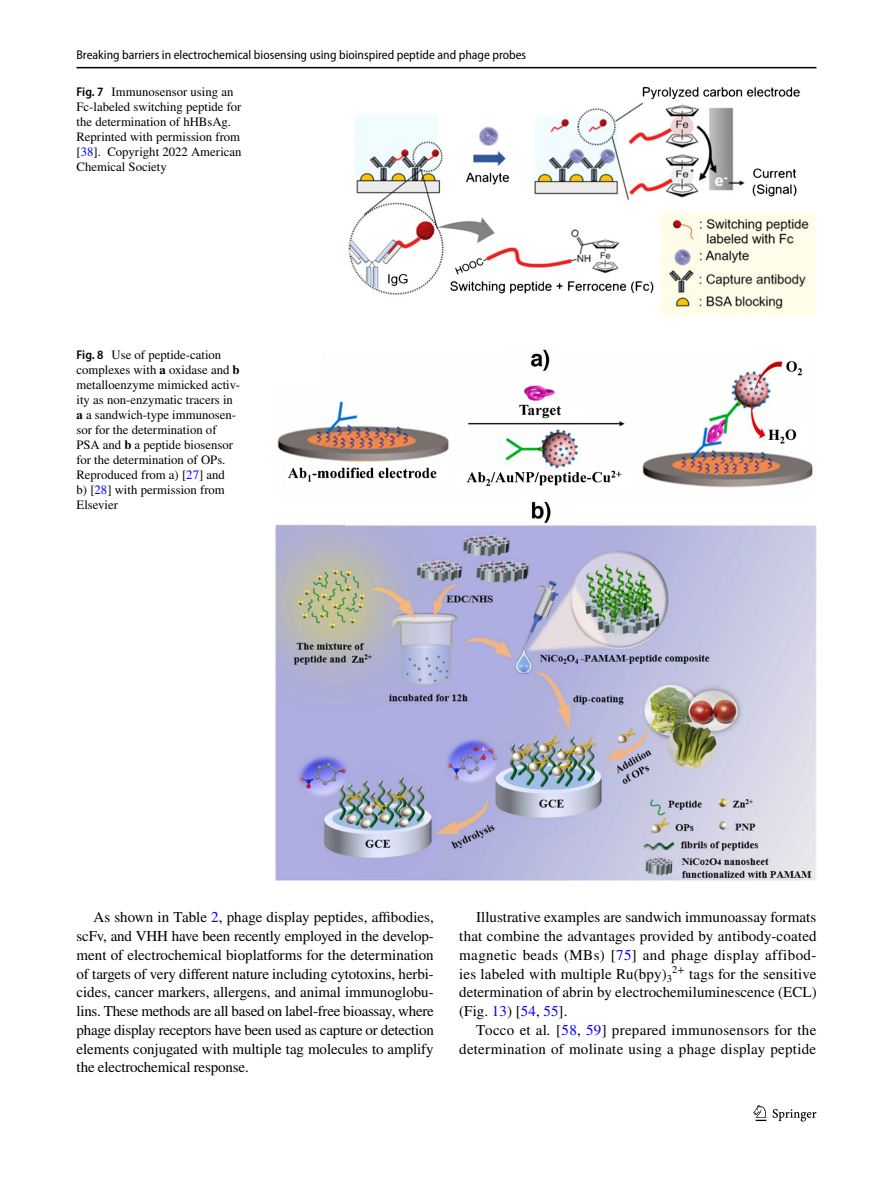
<style>
.page{position:relative;width:893px;height:1187px;background:#fff}
.page>*{position:absolute;margin:0;border:0;box-sizing:border-box;transform-origin:0 0}
.t1{font:15px/18.8px "STIX";color:#000;text-align:justify}
.t2{font:15px/18.8px "STIX";letter-spacing:.02em;color:#000;text-align:right}
.t3{font:12.75px/15px "STIX";color:#000}
.t4{font:semi-condensed 12.75px "Myriad Pro";color:#000}
.s1{font-family:"Myriad Pro";font-weight:600;font-stretch:semi-condensed}
.s2{color:#00f}
.s3{font-weight:700}
.s4{font-style:italic}
</style>
<div class="page">
<hr style="left:77px;top:67px;width:739px;height:1px;background:#000">
<svg style="left:753px;top:1105px;width:13px;height:15px"></svg>
<svg style="left:773px;top:1109px;width:43px;height:12px"></svg>
<img style="left:349px;top:87px;width:467px;height:230px">
<img style="left:275px;top:349px;width:541px;height:532px">
<p class="t4" style="left:77px;top:48px;width:451px">Breaking barriers in electrochemical biosensing using bioinspired peptide and phage probes</p>
<p class="t3" style="left:77px;top:85px;width:167px"><span class="s1">Fig. 7</span> Immunosensor using an<br>Fc-labeled switching peptide for the determination of hHBsAg.<br>Reprinted with permission from [<span class="s2">38</span>]. Copyright 2022 American<br>Chemical Society</p>
<p class="t3" style="left:77px;top:348px;width:165px"><span class="s1">Fig. 8</span> Use of peptide-cation complexes with <span class="s3">a</span> oxidase and <span class="s3">b </span>metalloenzyme mimicked activ&shy;ity as non-enzymatic tracers in <span class="s3">a</span> a sandwich-type immunosen&shy;sor for the determination of<br>PSA and <span class="s3">b</span> a peptide biosensor for the determination of OPs.<br>Reproduced from a) [<span class="s2">27</span>] and<br>b) [<span class="s2">28</span>] with permission from<br>Elsevier</p>
<p class="t1" style="left:77px;top:908px;width:359px;text-indent:17px">As shown in Table <span class="s2">2</span>, phage display peptides, affibodies, scFv, and VHH have been recently employed in the develop&shy;ment of electrochemical bioplatforms for the determination of targets of very different nature including cytotoxins, herbi&shy;cides, cancer markers, allergens, and animal immunoglobu&shy;lins. These methods are all based on label-free bioassay, where phage display receptors have been used as capture or detection elements conjugated with multiple tag molecules to amplify the electrochemical response.</p>
<p class="t1" style="left:459px;top:908px;width:359px;text-indent:17px">Illustrative examples are sandwich immunoassay formats that combine the advantages provided by antibody-coated magnetic beads (MBs) [<span class="s2">75</span>] and phage display affibod&shy;ies labeled with multiple Ru(bpy)<sub>3</sub><sup>2+</sup> tags for the sensitive determination of abrin by electrochemiluminescence (ECL) (Fig. <span class="s2">13</span>) [<span class="s2">54</span>, <span class="s2">55</span>].</p>
<p class="t2" style="left:459px;top:1021px;width:359px">Tocco et al<span class="s4">.</span> [<span class="s2">58</span>, <span class="s2">59</span>] prepared immunosensors for the determination of molinate using a phage display peptide</p>
</div>
